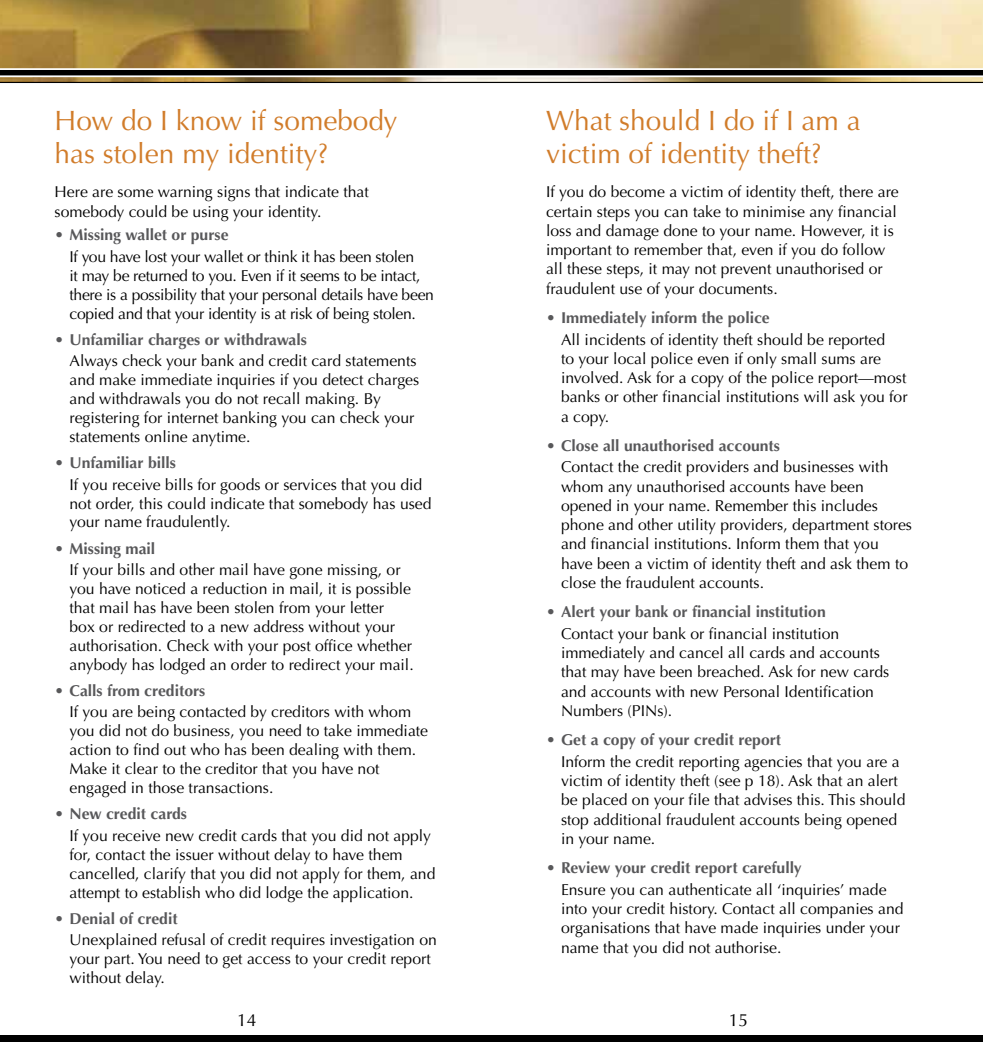
<style>
.page{position:relative;width:983px;height:1042px;background:#fff}
.page>*{position:absolute;margin:0;border:0;box-sizing:border-box;transform-origin:0 0}
.Head{font:28px/33.6px "Optima";color:#d17c2a}
.t1{font:17.5px "Optima";color:#000}
.Bullet{font:15.75px/19.2px "Optima";color:#000}
.Text{font:15.75px/19.2px "Optima";color:#000}
.Bullet_black_80{font:700 15.75px "Optima";color:#58585a}
.Bullet-2{font:15.75px/18.9px "Optima";letter-spacing:-.02em;color:#000}
</style>
<div class="page">
<svg style="left:0;top:0;width:982px;height:83px;background:#b59e71"></svg>
<svg style="left:0;top:68px;width:982px;height:9px"></svg>
<div style="left:0;top:1035px;width:982px;height:7px;background:#000"></div>
<p class="Head" style="left:55px;top:104px;width:344px">How do I know if somebody has stolen my identity?</p>
<p class="Text" style="left:55px;top:183px;width:315px">Here are some warning signs that indicate that somebody could be using your identity.</p>
<p class="Bullet_black_80" style="left:55px;top:226px;width:175px">• Missing wallet or purse</p>
<p class="Bullet-2" style="left:69px;top:247px;width:366px">If you have lost your wallet or think it has been stolen<br>it may be returned to you. Even if it seems to be intact, there is a possibility that your personal details have been copied and that your identity is at risk of being stolen.</p>
<p class="Bullet_black_80" style="left:55px;top:330px;width:254px">• Unfamiliar charges or withdrawals</p>
<p class="Bullet" style="left:69px;top:352px;width:351px">Always check your bank and credit card statements and make immediate inquiries if you detect charges and withdrawals you do not recall making. By registering for internet banking you can check your statements online anytime.</p>
<p class="Bullet_black_80" style="left:55px;top:454px;width:123px">• Unfamiliar bills</p>
<p class="Bullet" style="left:69px;top:475px;width:363px">If you receive bills for goods or services that you did not order, this could indicate that somebody has used your name fraudulently.</p>
<p class="Bullet_black_80" style="left:55px;top:539px;width:102px">• Missing mail</p>
<p class="Bullet" style="left:69px;top:560px;width:345px">If your bills and other mail have gone missing, or you have noticed a reduction in mail, it is possible that mail has have been stolen from your letter<br>box or redirected to a new address without your authorisation. Check with your post office whether anybody has lodged an order to redirect your mail.</p>
<p class="Bullet_black_80" style="left:55px;top:681px;width:152px">• Calls from creditors</p>
<p class="Bullet" style="left:69px;top:703px;width:360px">If you are being contacted by creditors with whom you did not do business, you need to take immediate action to find out who has been dealing with them.<br>Make it clear to the creditor that you have not engaged in those transactions.</p>
<p class="Bullet_black_80" style="left:55px;top:805px;width:134px">• New credit cards</p>
<p class="Bullet" style="left:69px;top:826px;width:367px">If you receive new credit cards that you did not apply for, contact the issuer without delay to have them cancelled, clarify that you did not apply for them, and attempt to establish who did lodge the application.</p>
<p class="Bullet_black_80" style="left:55px;top:909px;width:124px">• Denial of credit</p>
<p class="Bullet" style="left:69px;top:930px;width:369px">Unexplained refusal of credit requires investigation on your part. You need to get access to your credit report without delay.</p>
<p class="Head" style="left:546px;top:104px;width:316px">What should I do if I am a victim of identity theft?</p>
<p class="Text" style="left:546px;top:183px;width:354px">If you do become a victim of identity theft, there are certain steps you can take to minimise any financial loss and damage done to your name. However, it is important to remember that, even if you do follow all these steps, it may not prevent unauthorised or fraudulent use of your documents.</p>
<p class="Bullet_black_80" style="left:546px;top:308px;width:225px">• Immediately inform the police</p>
<p class="Bullet" style="left:561px;top:330px;width:348px">All incidents of identity theft should be reported<br>to your local police even if only small sums are involved. Ask for a copy of the police report—most banks or other financial institutions will ask you for a copy.</p>
<p class="Bullet_black_80" style="left:546px;top:436px;width:235px">• Close all unauthorised accounts</p>
<p class="Bullet" style="left:561px;top:458px;width:352px">Contact the credit providers and businesses with whom any unauthorised accounts have been opened in your name. Remember this includes phone and other utility providers, department stores and financial institutions. Inform them that you have been a victim of identity theft and ask them to close the fraudulent accounts.</p>
<p class="Bullet_black_80" style="left:546px;top:602px;width:281px">• Alert your bank or financial institution</p>
<p class="Bullet" style="left:561px;top:624px;width:329px">Contact your bank or financial institution immediately and cancel all cards and accounts that may have been breached. Ask for new cards and accounts with new Personal Identification Numbers (PINs).</p>
<p class="Bullet_black_80" style="left:546px;top:730px;width:236px">• Get a copy of your credit report</p>
<p class="Bullet" style="left:561px;top:752px;width:346px">Inform the credit reporting agencies that you are a victim of identity theft (see p 18). Ask that an alert be placed on your file that advises this. This should stop additional fraudulent accounts being opened in your name.</p>
<p class="Bullet_black_80" style="left:546px;top:858px;width:257px">• Review your credit report carefully</p>
<p class="Bullet" style="left:561px;top:880px;width:344px">Ensure you can authenticate all ‘inquiries’ made into your credit history. Contact all companies and organisations that have made inquiries under your name that you did not authorise.</p>
<p class="t1" style="left:237px;top:1010px;width:21px">14</p>
<p class="t1" style="left:728px;top:1010px;width:21px">15</p>
</div>
